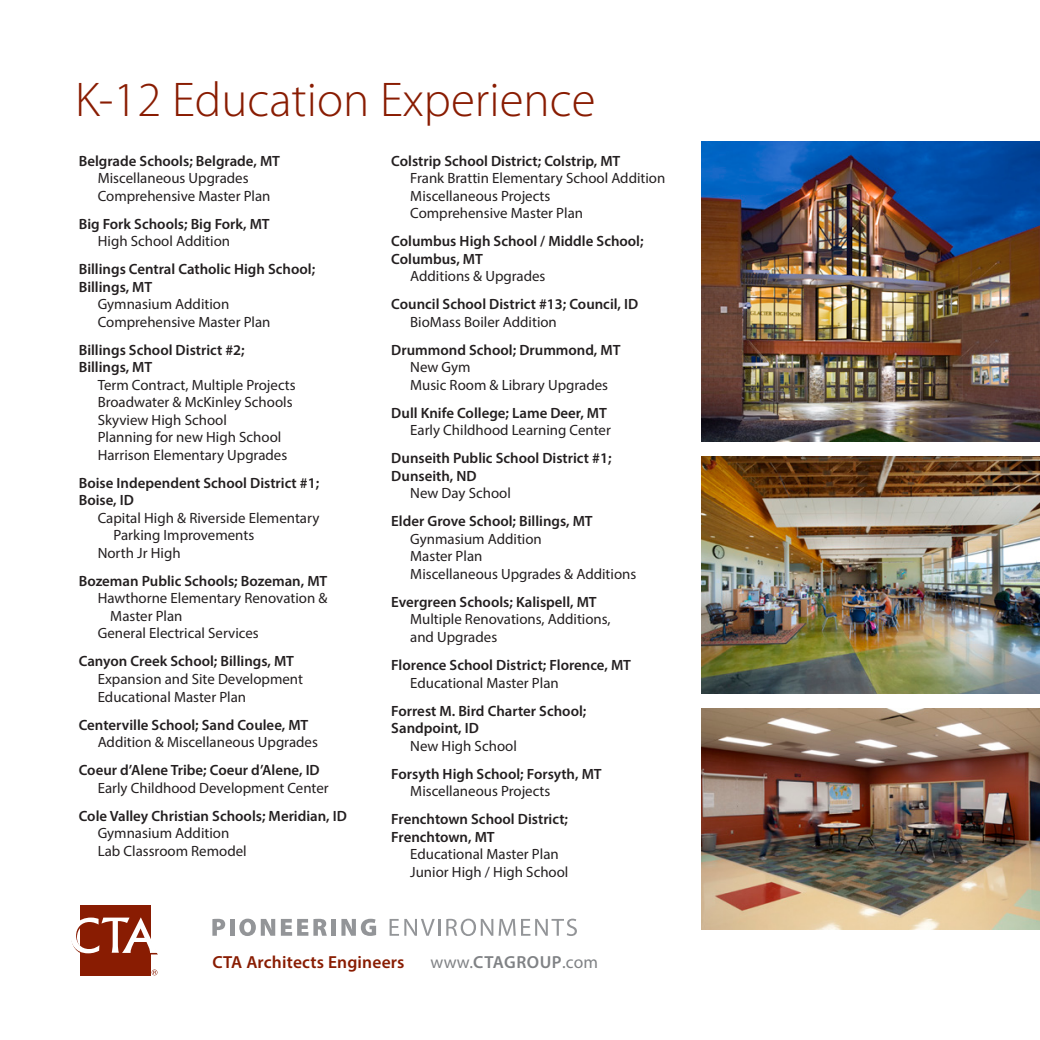
<style>
.page{position:relative;width:1040px;height:1040px;background:#fff}
.page>*{position:absolute;margin:0;border:0;box-sizing:border-box;transform-origin:0 0}
.Project_Title{font:300 49px "Myriad Pro";color:#891c02}
.t1{font:600 17.5px "Myriad Pro";letter-spacing:.01em;color:#891c02}
.t2{font:17.5px "Myriad Pro";letter-spacing:.015em;color:#808285}
.body_text{font:14.88px/17.5px "Myriad Pro";color:#231f20}
.body_text-2{font:600 14.88px/17.5px "Myriad Pro";color:#231f20}
.s1{font-weight:600}
</style>
<div class="page">
<img style="left:701px;top:142px;width:339px;height:299px">
<img style="left:701px;top:457px;width:339px;height:236px">
<img style="left:701px;top:708px;width:339px;height:221px">
<div style="left:80px;top:905px;width:70px;height:70px;background:#891c02"></div>
<svg style="left:71px;top:917px;width:87px;height:37px"></svg>
<svg style="left:152px;top:969px;width:5px;height:6px"></svg>
<svg style="left:212px;top:918px;width:13px;height:17px"></svg>
<hr style="left:230px;top:918px;width:4px;height:17px;background:#939598">
<svg style="left:239px;top:918px;width:36px;height:18px"></svg>
<svg style="left:281px;top:918px;width:46px;height:17px"></svg>
<div style="left:331px;top:918px;width:5px;height:17px;background:#939598"></div>
<svg style="left:341px;top:918px;width:35px;height:17px"></svg>
<svg style="left:389px;top:919px;width:51px;height:16px"></svg>
<svg style="left:446px;top:918px;width:131px;height:18px"></svg>
<p class="Project_Title" style="left:75px;top:70px;width:522px">K-12 Education Experience</p>
<p class="body_text-2" style="left:391px;top:152px;width:230px">Colstrip School District; Colstrip, MT</p>
<p class="body_text" style="left:410px;top:169px;width:257px">Frank Brattin Elementary School Addition<br>Miscellaneous Projects</p>
<p class="body_text" style="left:410px;top:204px;width:174px">Comprehensive Master Plan</p>
<p class="body_text-2" style="left:391px;top:232px;width:254px">Columbus High School / Middle School;<br>Columbus, MT</p>
<p class="body_text" style="left:410px;top:267px;width:137px">Additions &amp; Upgrades</p>
<p class="body_text-2" style="left:391px;top:295px;width:248px">Council School District #13; Council, ID</p>
<p class="body_text" style="left:410px;top:313px;width:148px">BioMass Boiler Addition</p>
<p class="body_text-2" style="left:391px;top:341px;width:231px">Drummond School; Drummond, MT</p>
<p class="body_text" style="left:410px;top:358px;width:62px">New Gym</p>
<p class="body_text" style="left:410px;top:376px;width:199px">Music Room &amp; Library Upgrades</p>
<p class="body_text-2" style="left:391px;top:404px;width:217px">Dull Knife College; Lame Deer, MT</p>
<p class="body_text" style="left:410px;top:421px;width:202px">Early Childhood Learning Center</p>
<p class="body_text-2" style="left:391px;top:449px;width:222px">Dunseith Public School District #1;<br>Dunseith, ND</p>
<p class="body_text" style="left:410px;top:484px;width:102px">New Day School</p>
<p class="body_text-2" style="left:391px;top:512px;width:203px">Elder Grove School; Billings, MT</p>
<p class="body_text" style="left:410px;top:530px;width:133px">Gynmasium Addition</p>
<p class="body_text" style="left:410px;top:547px;width:228px">Master Plan<br>Miscellaneous Upgrades &amp; Additions</p>
<p class="body_text-2" style="left:391px;top:593px;width:207px">Evergreen Schools; Kalispell, MT</p>
<p class="body_text" style="left:410px;top:610px;width:202px">Multiple Renovations, Additions, and Upgrades</p>
<p class="body_text-2" style="left:391px;top:656px;width:241px">Florence School District; Florence, MT</p>
<p class="body_text" style="left:410px;top:673px;width:150px">Educational Master Plan</p>
<p class="body_text-2" style="left:391px;top:701px;width:197px">Forrest M. Bird Charter School;<br>Sandpoint, ID</p>
<p class="body_text" style="left:410px;top:736px;width:108px">New High School</p>
<p class="body_text-2" style="left:391px;top:764px;width:212px">Forsyth High School; Forsyth, MT</p>
<p class="body_text" style="left:410px;top:782px;width:142px">Miscellaneous Projects</p>
<p class="body_text-2" style="left:391px;top:810px;width:178px">Frenchtown School District;<br>Frenchtown, MT</p>
<p class="body_text" style="left:410px;top:845px;width:150px">Educational Master Plan</p>
<p class="body_text" style="left:410px;top:862px;width:160px">Junior High / High School</p>
<p class="body_text-2" style="left:79px;top:152px;width:203px">Belgrade Schools; Belgrade, MT</p>
<p class="body_text" style="left:98px;top:169px;width:174px">Miscellaneous Upgrades<br>Comprehensive Master Plan</p>
<p class="body_text-2" style="left:79px;top:215px;width:192px">Big Fork Schools; Big Fork, MT</p>
<p class="body_text" style="left:98px;top:232px;width:134px">High School Addition</p>
<p class="body_text-2" style="left:79px;top:260px;width:238px">Billings Central Catholic High School;</p>
<p class="body_text-2" style="left:79px;top:278px;width:75px">Billings, MT</p>
<p class="body_text" style="left:98px;top:295px;width:174px">Gymnasium Addition<br>Comprehensive Master Plan</p>
<p class="body_text-2" style="left:79px;top:341px;width:167px">Billings School District #2;<br>Billings, MT</p>
<p class="body_text" style="left:98px;top:376px;width:199px">Term Contract, Multiple Projects</p>
<p class="body_text" style="left:98px;top:393px;width:196px">Broadwater &amp; McKinley Schools</p>
<p class="body_text" style="left:98px;top:411px;width:131px">Skyview High School</p>
<p class="body_text" style="left:98px;top:428px;width:191px">Planning for new High School<br>Harrison Elementary Upgrades</p>
<p class="body_text-2" style="left:79px;top:474px;width:242px">Boise Independent School District #1;</p>
<p class="body_text-2" style="left:79px;top:491px;width:57px">Boise, ID</p>
<p class="body_text" style="left:98px;top:509px;width:223px">Capital High &amp; Riverside Elementary</p>
<p class="body_text" style="left:113px;top:526px;width:142px">Parking Improvements</p>
<p class="body_text" style="left:98px;top:544px;width:84px">North Jr High</p>
<p class="body_text-2" style="left:79px;top:572px;width:250px">Bozeman Public Schools; Bozeman, MT</p>
<p class="body_text" style="left:110px;top:589px;width:219px;text-indent:-13px">Hawthorne Elementary Renovation &amp;<br>Master Plan</p>
<p class="body_text" style="left:98px;top:624px;width:163px">General Electrical Services</p>
<p class="body_text-2" style="left:79px;top:652px;width:217px">Canyon Creek School; Billings, MT</p>
<p class="body_text" style="left:98px;top:670px;width:207px">Expansion and Site Development</p>
<p class="body_text" style="left:98px;top:687px;width:150px">Educational Master Plan</p>
<p class="body_text-2" style="left:79px;top:715px;width:231px">Centerville School; Sand Coulee, MT</p>
<p class="body_text" style="left:98px;top:733px;width:222px">Addition &amp; Miscellaneous Upgrades</p>
<p class="body_text-2" style="left:79px;top:761px;width:242px">Coeur d’Alene Tribe; Coeur d’Alene, ID</p>
<p class="body_text" style="left:98px;top:778px;width:232px">Early Childhood Development Center</p>
<p class="body_text-2" style="left:79px;top:806px;width:270px">Cole Valley Christian Schools; Meridian, ID</p>
<p class="body_text" style="left:98px;top:824px;width:133px">Gymnasium Addition</p>
<p class="body_text" style="left:98px;top:841px;width:150px">Lab Classroom Remodel</p>
<p class="t1" style="left:212px;top:950px;width:194px">CTA Architects Engineers</p>
<p class="t2" style="left:430px;top:951px;width:169px">www.<span class="s1">CTAGROUP</span>.com</p>
</div>
